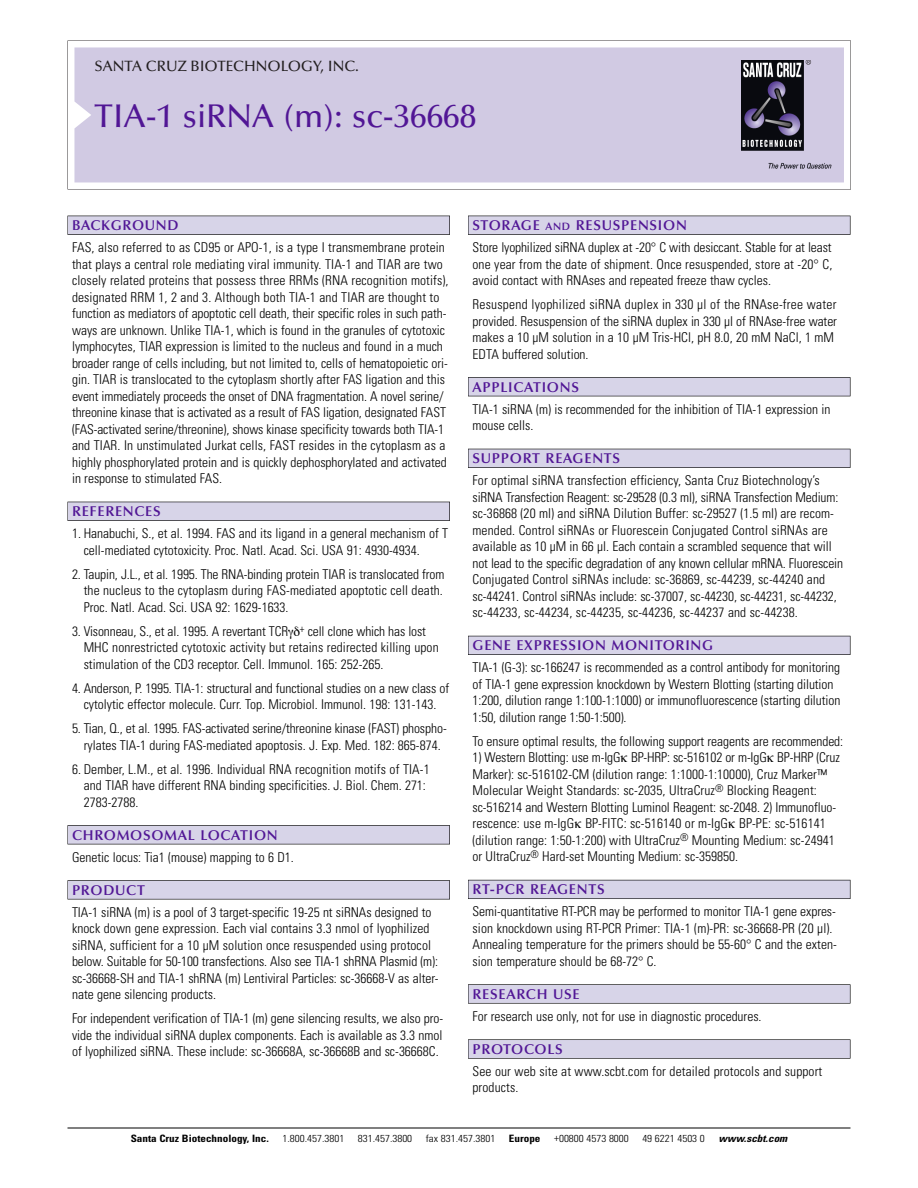
<style>
.page{position:relative;width:918px;height:1188px;background:#fff}
.page>*{position:absolute;margin:0;border:0;box-sizing:border-box;transform-origin:0 0}
.t1{font:500 33px "Optima";color:#511695}
.t2{font:500 15px "Optima";color:#231f20}
.t3{font:600 14.25px "Optima";letter-spacing:.05em;color:#511695}
.t4{font:300 condensed 13.5px/16.5px "Univers";color:#000}
.t5{font:300 condensed 10.2px "Univers";color:#000;scale:1.1 1}
.t6{font:700 condensed 10.2px "Univers";color:#000;scale:1.1 1}
.t7{font:italic 700 condensed 10.2px "Univers";color:#000;scale:1.1 1}
.s1{font-size:10.65px}
</style>
<div class="page">
<svg style="left:68px;top:40px;width:783px;height:149px"></svg>
<div style="left:74px;top:47px;width:770px;height:135px;background:#d1cae3"></div>
<img style="left:741px;top:60px;width:90px;height:108px">
<div style="left:68px;top:216px;width:382px;height:19px;background:#535256"></div>
<div style="left:68px;top:216px;width:381px;height:18px;background:#d7d4e8"></div>
<div style="left:68px;top:502px;width:382px;height:19px;background:#525156"></div>
<div style="left:68px;top:502px;width:381px;height:18px;background:#d7d4e8"></div>
<div style="left:68px;top:825px;width:382px;height:19px;background:#545357"></div>
<div style="left:68px;top:826px;width:381px;height:18px;background:#d7d4e8"></div>
<div style="left:68px;top:880px;width:382px;height:19px;background:#575659"></div>
<div style="left:68px;top:881px;width:381px;height:18px;background:#d7d4e8"></div>
<div style="left:468px;top:216px;width:382px;height:19px;background:#535256"></div>
<div style="left:468px;top:216px;width:382px;height:18px;background:#d7d4e8"></div>
<div style="left:468px;top:377px;width:382px;height:19px;background:#515155"></div>
<div style="left:468px;top:378px;width:382px;height:18px;background:#d7d4e8"></div>
<div style="left:468px;top:449px;width:382px;height:19px;background:#515057"></div>
<div style="left:468px;top:449px;width:382px;height:18px;background:#d7d4e8"></div>
<div style="left:468px;top:636px;width:382px;height:19px;background:#535259"></div>
<div style="left:468px;top:636px;width:382px;height:18px;background:#d7d4e8"></div>
<div style="left:468px;top:880px;width:382px;height:19px;background:#595860"></div>
<div style="left:468px;top:880px;width:382px;height:18px;background:#d7d4e8"></div>
<div style="left:468px;top:984px;width:382px;height:20px;background:#676767"></div>
<div style="left:468px;top:985px;width:382px;height:18px;background:#d7d4e8"></div>
<div style="left:468px;top:1039px;width:382px;height:20px;background:#666"></div>
<div style="left:468px;top:1040px;width:382px;height:18px;background:#d7d4e8"></div>
<hr style="left:68px;top:1128px;width:782px;height:1px;background:#000">
<p class="t2" style="left:94px;top:60px;width:266px">SANTA CRUZ BIOTECHNOLOGY, INC.</p>
<p class="t1" style="left:94px;top:102px;width:383px">TIA-1 siRNA (m): sc-36668</p>
<p class="t3" style="left:72px;top:219px;width:108px">BACKGROUND</p>
<p class="t4" style="left:72px;top:240px;width:378px">FAS, also referred to as CD95 or APO-1, is a type I transmembrane protein that plays a central role mediating viral immunity. TIA-1 and TIAR are two closely related proteins that possess three RRMs (RNA recognition motifs), designated RRM 1, 2 and 3. Although both TIA-1 and TIAR are thought to function as mediators of apoptotic cell death, their specific roles in such path&shy;ways are unknown. Unlike TIA-1, which is found in the granules of cytotoxic lymphocytes, TIAR expression is limited to the nucleus and found in a much broader range of cells including, but not limited to, cells of hematopoietic ori&shy;gin. TIAR is translocated to the cytoplasm shortly after FAS ligation and this event immediately proceeds the onset of DNA fragmentation. A novel serine/ threonine kinase that is activated as a result of FAS ligation, designated FAST (FAS-activated serine/threonine), shows kinase specificity towards both TIA-1 and TIAR. In unstimulated Jurkat cells, FAST resides in the cytoplasm as a highly phosphorylated protein and is quickly dephosphorylated and activated in response to stimulated FAS.</p>
<p class="t3" style="left:72px;top:505px;width:90px">REFERENCES</p>
<p class="t4" style="left:84px;top:526px;width:366px;text-indent:-12px">1. Hanabuchi, S., et al. 1994. FAS and its ligand in a general mechanism of T cell-mediated cytotoxicity. Proc. Natl. Acad. Sci. USA 91: 4930-4934.</p>
<p class="t4" style="left:84px;top:567px;width:362px;text-indent:-12px">2. Taupin, J.L., et al. 1995. The RNA-binding protein TIAR is translocated from the nucleus to the cytoplasm during FAS-mediated apoptotic cell death.<br>Proc. Natl. Acad. Sci. USA 92: 1629-1633.</p>
<p class="t4" style="left:84px;top:624px;width:357px;text-indent:-12px">3. Visonneau, S., et al. 1995. A revertant TCR <sup>+</sup> cell clone which has lost<br>MHC nonrestricted cytotoxic activity but retains redirected killing upon stimulation of the CD3 receptor. Cell. Immunol. 165: 252-265.</p>
<p class="t4" style="left:72px;top:681px;width:379px;text-align:center">4. Anderson, P. 1995. TIA-1: structural and functional studies on a new class of cytolytic effector molecule. Curr. Top. Microbiol. Immunol. 198: 131-143.</p>
<p class="t4" style="left:72px;top:721px;width:376px;text-align:center">5. Tian, Q., et al. 1995. FAS-activated serine/threonine kinase (FAST) phospho&shy;rylates TIA-1 during FAS-mediated apoptosis. J. Exp. Med. 182: 865-874.</p>
<p class="t4" style="left:84px;top:762px;width:348px;text-indent:-12px">6. Dember, L.M., et al. 1996. Individual RNA recognition motifs of TIA-1 and TIAR have different RNA binding specificities. J. Biol. Chem. 271:<br>2783-2788.</p>
<p class="t3" style="left:72px;top:829px;width:207px">CHROMOSOMAL LOCATION</p>
<p class="t4" style="left:72px;top:850px;width:223px">Genetic locus: Tia1 (mouse) mapping to 6 D1.</p>
<p class="t3" style="left:72px;top:884px;width:74px">PRODUCT</p>
<p class="t4" style="left:72px;top:905px;width:368px">TIA-1 siRNA (m) is a pool of 3 target-specific 19-25 nt siRNAs designed to knock down gene expression. Each vial contains 3.3 nmol of lyophilized siRNA, sufficient for a 10 µM solution once resuspended using protocol below. Suitable for 50-100 transfections. Also see TIA-1 shRNA Plasmid (m): sc-36668-SH and TIA-1 shRNA (m) Lentiviral Particles: sc-36668-V as alter&shy;nate gene silencing products.</p>
<p class="t4" style="left:72px;top:1012px;width:373px;text-align:justify">For independent verification of TIA-1 (m) gene silencing results, we also pro&shy;vide the individual siRNA duplex components. Each is available as 3.3 nmol of lyophilized siRNA. These include: sc-36668A, sc-36668B and sc-36668C.</p>
<p class="t3" style="left:473px;top:219px;width:216px">STORAGE <span class="s1">AND</span> RESUSPENSION</p>
<p class="t4" style="left:473px;top:240px;width:361px;text-align:justify">Store lyophilized siRNA duplex at -20° C with desiccant. Stable for at least one year from the date of shipment. Once resuspended, store at -20° C, avoid contact with RNAses and repeated freeze thaw cycles.</p>
<p class="t4" style="left:473px;top:297px;width:366px">Resuspend lyophilized siRNA duplex in 330 µl of the RNAse-free water provided. Resuspension of the siRNA duplex in 330 µl of RNAse-free water makes a 10 µM solution in a 10 µM Tris-HCl, pH 8.0, 20 mM NaCl, 1 mM EDTA buffered solution.</p>
<p class="t3" style="left:473px;top:381px;width:108px">APPLICATIONS</p>
<p class="t4" style="left:473px;top:402px;width:359px">TIA-1 siRNA (m) is recommended for the inhibition of TIA-1 expression in mouse cells.</p>
<p class="t3" style="left:473px;top:452px;width:149px">SUPPORT REAGENTS</p>
<p class="t4" style="left:473px;top:474px;width:372px">For optimal siRNA transfection efficiency, Santa Cruz Biotechnology’s siRNA Transfection Reagent: sc-29528 (0.3 ml), siRNA Transfection Medium: sc-36868 (20 ml) and siRNA Dilution Buffer: sc-29527 (1.5 ml) are recom&shy;mended. Control siRNAs or Fluorescein Conjugated Control siRNAs are available as 10 µM in 66 µl. Each contain a scrambled sequence that will not lead to the specific degradation of any known cellular mRNA. Fluorescein Conjugated Control siRNAs include: sc-36869, sc-44239, sc-44240 and sc-44241. Control siRNAs include: sc-37007, sc-44230, sc-44231, sc-44232, sc-44233, sc-44234, sc-44235, sc-44236, sc-44237 and sc-44238.</p>
<p class="t3" style="left:473px;top:639px;width:242px">GENE EXPRESSION MONITORING</p>
<p class="t4" style="left:473px;top:661px;width:369px">TIA-1 (G-3): sc-166247 is recommended as a control antibody for monitoring of TIA-1 gene expression knockdown by Western Blotting (starting dilution 1:200, dilution range 1:100-1:1000) or immunofluorescence (starting dilution 1:50, dilution range 1:50-1:500).</p>
<p class="t4" style="left:473px;top:734px;width:372px">To ensure optimal results, the following support reagents are recommended:</p>
<p class="t4" style="left:473px;top:751px;width:369px">1) Western Blotting: use m-IgG BP-HRP: sc-516102 or m-IgG BP-HRP (Cruz Marker): sc-516102-CM (dilution range: 1:1000-1:10000), Cruz Marker™ Molecular Weight Standards: sc-2035, UltraCruz<sup>®</sup> Blocking Reagent: sc-516214 and Western Blotting Luminol Reagent: sc-2048. 2) Immunofluo&shy;rescence: use m-IgG BP-FITC: sc-516140 or m-IgG BP-PE: sc-516141 (dilution range: 1:50-1:200) with UltraCruz<sup>®</sup> Mounting Medium: sc-24941 or UltraCruz<sup>®</sup> Hard-set Mounting Medium: sc-359850.</p>
<p class="t3" style="left:473px;top:883px;width:134px">RT-PCR REAGENTS</p>
<p class="t4" style="left:473px;top:905px;width:366px">Semi-quantitative RT-PCR may be performed to monitor TIA-1 gene expres&shy;sion knockdown using RT-PCR Primer: TIA-1 (m)-PR: sc-36668-PR (20 µl).<br>Annealing temperature for the primers should be 55-60° C and the exten&shy;sion temperature should be 68-72° C.</p>
<p class="t3" style="left:473px;top:988px;width:109px">RESEARCH USE</p>
<p class="t4" style="left:473px;top:1009px;width:291px">For research use only, not for use in diagnostic procedures.</p>
<p class="t3" style="left:473px;top:1043px;width:92px">PROTOCOLS</p>
<p class="t4" style="left:473px;top:1064px;width:351px">See our web site at www.scbt.com for detailed protocols and support products.</p>
<p class="t6" style="left:131px;top:1135px;width:127px">Santa Cruz Biotechnology, Inc.</p>
<p class="t5" style="left:282px;top:1135px;width:58px">1.800.457.3801</p>
<p class="t5" style="left:358px;top:1135px;width:51px">831.457.3800</p>
<p class="t5" style="left:426px;top:1135px;width:65px">fax 831.457.3801</p>
<p class="t6" style="left:509px;top:1135px;width:30px">Europe</p>
<p class="t5" style="left:554px;top:1135px;width:69px">+00800 4573 8000</p>
<p class="t5" style="left:642px;top:1135px;width:58px">49 6221 4503 0</p>
<p class="t7" style="left:719px;top:1135px;width:66px">www.scbt.com</p>
</div>
